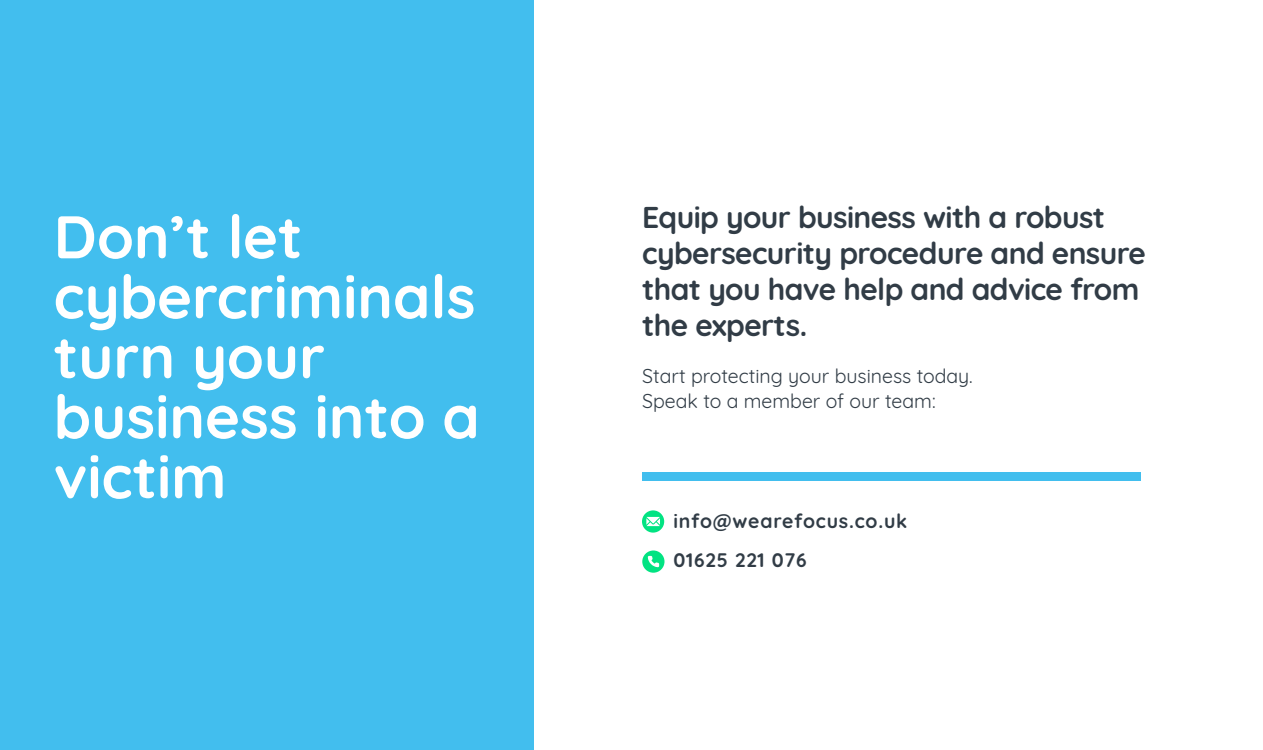
<style>
.page{position:relative;width:1263px;height:750px;background:#fff}
.page>*{position:absolute;margin:0;border:0;box-sizing:border-box;transform-origin:0 0}
.t1{font:700 60px/60px "Quicksand";color:#fff}
.t2{font:700 30px/36px "Quicksand";letter-spacing:-.02em;color:#313c46}
.t3{font:19.5px/25.5px "Quicksand";color:#313c46}
.t4{font:700 19.5px/39px "Quicksand";letter-spacing:.04em;color:#313c46}
</style>
<div class="page">
<div style="left:642px;top:472px;width:498px;height:10px;background:#42beee"></div>
<div style="left:0;top:0;width:534px;height:750px;background:#42beee"></div>
<svg style="left:642px;top:510px;width:22px;height:23px"></svg>
<svg style="left:642px;top:550px;width:22px;height:23px"></svg>
<h1 class="t1" style="left:54px;top:202px;width:428px">Don’t let cybercriminals turn your business into a victim</h1>
<p class="t2" style="left:642px;top:197px;width:505px">Equip your business with a robust cybersecurity procedure and ensure that you have help and advice from the experts.</p>
<p class="t3" style="left:642px;top:361px;width:332px">Start protecting your business today.<br>Speak to a member of our team:</p>
<p class="t4" style="left:673px;top:500px;width:235px">info@wearefocus.co.uk<br>01625 221 076</p>
</div>
